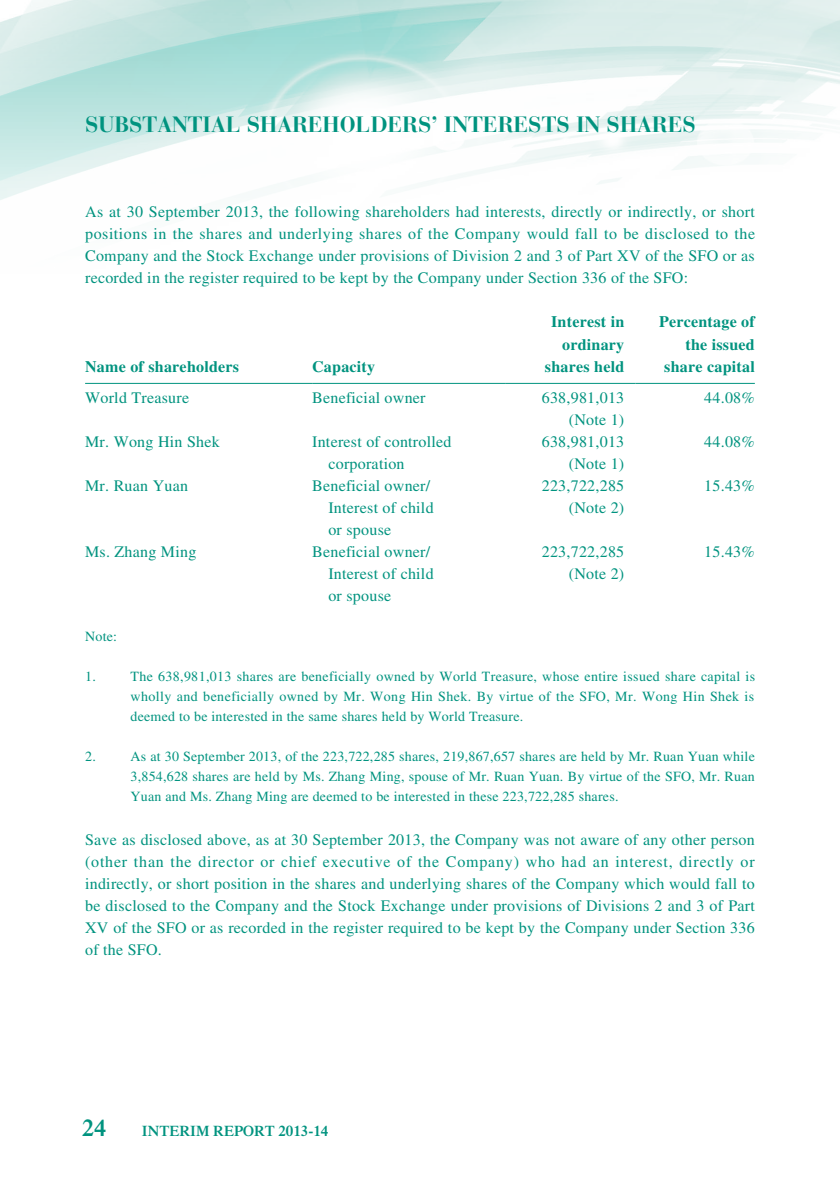
<style>
.page{position:relative;width:840px;height:1191px;background:#fff}
.page>*{position:absolute;margin:0;border:0;box-sizing:border-box;transform-origin:0 0}
.t1{font:600 24px "Times LT Std";color:#00937f}
.t2{font:700 22px "Bauer Bodoni Std";color:#00937f}
.t3{font:16px/22px "Times LT Std";letter-spacing:.015em;color:#00937f;text-align:right}
.t4{font:700 16px/22px "Times LT Std";letter-spacing:.015em;color:#00937f;text-align:right}
.t5{font:600 15px "Times LT Std";color:#00937f}
.t6{font:14px/20px "Times LT Std";letter-spacing:.015em;color:#00937f;text-align:justify}
</style>
<div class="page">
<img style="left:660px;top:0;width:179px;height:384px">
<hr style="left:85px;top:383px;width:227px;height:1px;background:#00937f">
<hr style="left:312px;top:383px;width:193px;height:1px;background:#00937f">
<hr style="left:505px;top:383px;width:130px;height:1px;background:#00937f">
<hr style="left:635px;top:383px;width:119px;height:1px;background:#00937f">
<h2 class="t2" style="left:85px;top:111px;width:612px">SUBSTANTIAL SHAREHOLDERS’ INTERESTS IN SHARES</h2>
<p class="t3" style="left:85px;top:201px;width:671px;text-align:justify">As at 30 September 2013, the following shareholders had interests, directly or indirectly, or short positions in the shares and underlying shares of the Company would fall to be disclosed to the Company and the Stock Exchange under provisions of Division 2 and 3 of Part XV of the SFO or as recorded in the register required to be kept by the Company under Section 336 of the SFO:</p>
<p class="t4" style="left:85px;top:355px;width:155px">Name of shareholders</p>
<p class="t4" style="left:312px;top:355px;width:65px">Capacity</p>
<p class="t4" style="left:544px;top:311px;width:81px">Interest in ordinary shares held</p>
<p class="t4" style="left:658px;top:311px;width:97px">Percentage of the issued share capital</p>
<p class="t3" style="left:85px;top:387px;width:105px">World Treasure</p>
<p class="t3" style="left:312px;top:387px;width:115px">Beneficial owner</p>
<p class="t3" style="left:541px;top:387px;width:84px">638,981,013 (Note 1)</p>
<p class="t3" style="left:703px;top:387px;width:52px">44.08%</p>
<p class="t3" style="left:85px;top:431px;width:136px">Mr. Wong Hin Shek</p>
<p class="t3" style="left:328px;top:431px;width:124px;text-align:left;text-indent:-16px">Interest of controlled corporation</p>
<p class="t3" style="left:541px;top:431px;width:84px">638,981,013 (Note 1)</p>
<p class="t3" style="left:703px;top:431px;width:52px">44.08%</p>
<p class="t3" style="left:85px;top:475px;width:104px">Mr. Ruan Yuan</p>
<p class="t3" style="left:328px;top:475px;width:107px;text-align:left;text-indent:-16px">Beneficial owner/<br>Interest of child or spouse</p>
<p class="t3" style="left:541px;top:475px;width:84px">223,722,285 (Note 2)</p>
<p class="t3" style="left:703px;top:475px;width:52px">15.43%</p>
<p class="t3" style="left:85px;top:541px;width:113px">Ms. Zhang Ming</p>
<p class="t3" style="left:328px;top:541px;width:107px;text-align:left;text-indent:-16px">Beneficial owner/<br>Interest of child or spouse</p>
<p class="t3" style="left:541px;top:541px;width:84px">223,722,285 (Note 2)</p>
<p class="t3" style="left:703px;top:541px;width:52px">15.43%</p>
<p class="t6" style="left:85px;top:626px;width:33px">Note:</p>
<p class="t6" style="left:85px;top:666px;width:12px">1.</p>
<p class="t6" style="left:130px;top:666px;width:625px">The 638,981,013 shares are beneficially owned by World Treasure, whose entire issued share capital is wholly and beneficially owned by Mr. Wong Hin Shek. By virtue of the SFO, Mr. Wong Hin Shek is deemed to be interested in the same shares held by World Treasure.</p>
<p class="t6" style="left:85px;top:746px;width:12px">2.</p>
<p class="t6" style="left:130px;top:746px;width:625px">As at 30 September 2013, of the 223,722,285 shares, 219,867,657 shares are held by Mr. Ruan Yuan while 3,854,628 shares are held by Ms. Zhang Ming, spouse of Mr. Ruan Yuan. By virtue of the SFO, Mr. Ruan Yuan and Ms. Zhang Ming are deemed to be interested in these 223,722,285 shares.</p>
<p class="t3" style="left:85px;top:828px;width:671px;text-align:justify">Save as disclosed above, as at 30 September 2013, the Company was not aware of any other person (other than the director or chief executive of the Company) who had an interest, directly or indirectly, or short position in the shares and underlying shares of the Company which would fall to be disclosed to the Company and the Stock Exchange under provisions of Divisions 2 and 3 of Part XV of the SFO or as recorded in the register required to be kept by the Company under Section 336 of the SFO.</p>
<h1 class="t1" style="left:82px;top:1113px;width:25px">24</h1>
<p class="t5" style="left:142px;top:1122px;width:188px">INTERIM REPORT 2013-14</p>
</div>
